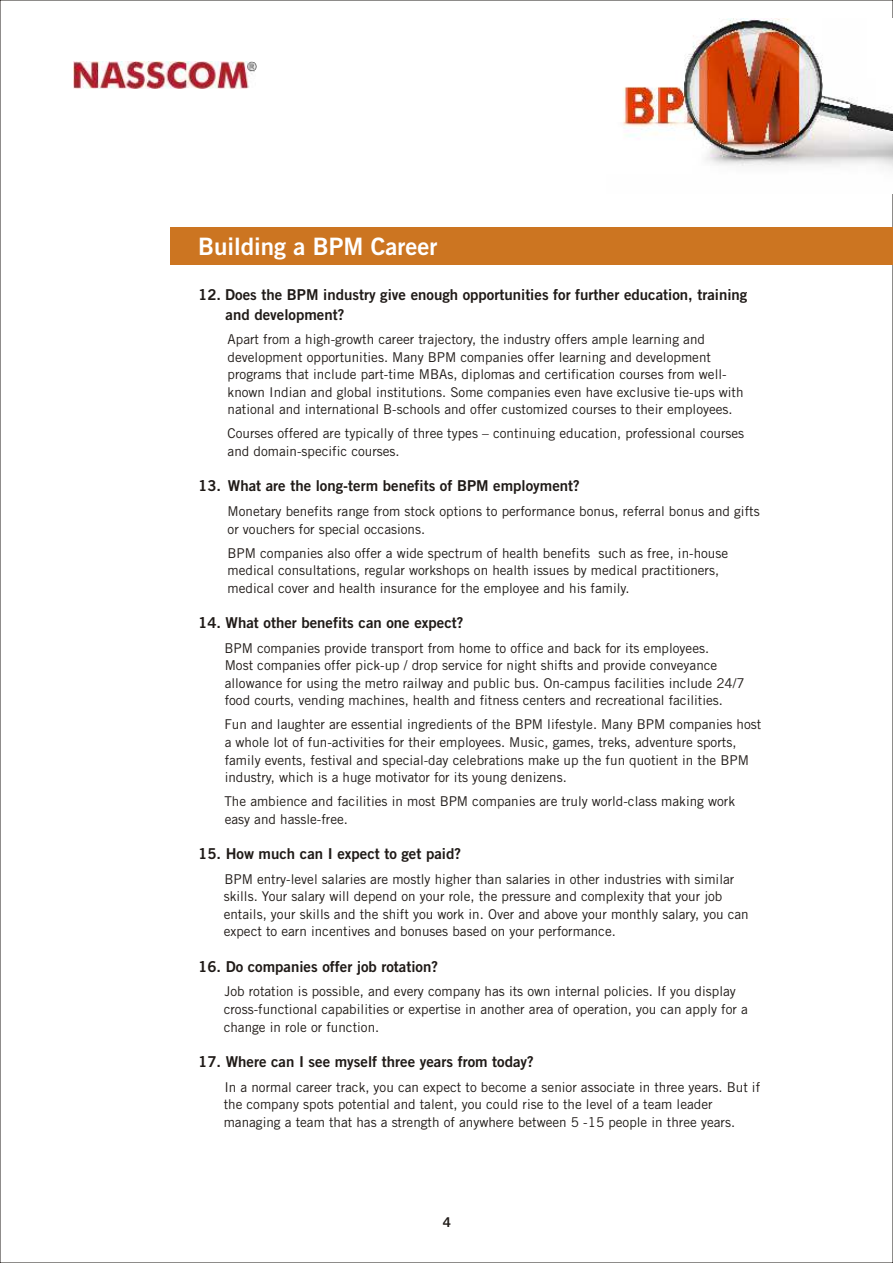
<style>
.page{position:relative;width:893px;height:1263px;background:#fff}
.page>*{position:absolute;margin:0;border:0;box-sizing:border-box;transform-origin:0 0}
.t1{font:24px "Trade Gothic Bold Two";color:#fff}
.t2{font:15px/20px "Trade Gothic Bold Two";color:#1f1a17}
.t3{font:13.5px/17.5px "Trade Gothic";color:#1f1a17}
.t4{font:13.5px "Trade Gothic Bold Two";color:#1f1a17}
</style>
<div class="page">
<div style="left:171px;top:227px;width:722px;height:37px;background:#cc7521"></div>
<img style="left:622px;top:18px;width:271px;height:151px">
<img style="left:73px;top:61px;width:184px;height:27px">
<h1 class="t1" style="left:198px;top:237px;width:241px">Building a BPM Career</h1>
<p class="t2" style="left:226px;top:286px;width:523px;text-indent:-27px">12. Does the BPM industry give enough opportunities for further education, training and development?</p>
<p class="t3" style="left:228px;top:332px;width:517px">Apart from a high-growth career trajectory, the industry offers ample learning and development opportunities. Many BPM companies offer learning and development programs that include part-time MBAs, diplomas and certification courses from well&shy;known Indian and global institutions. Some companies even have exclusive tie-ups with national and international B-schools and offer customized courses to their employees.</p>
<p class="t3" style="left:228px;top:426px;width:518px">Courses offered are typically of three types – continuing education, professional courses and domain-specific courses.</p>
<p class="t2" style="left:198px;top:477px;width:383px">13. What are the long-term benefits of BPM employment?</p>
<p class="t3" style="left:228px;top:503px;width:533px">Monetary benefits range from stock options to performance bonus, referral bonus and gifts or vouchers for special occasions.</p>
<p class="t3" style="left:228px;top:545px;width:502px">BPM companies also offer a wide spectrum of health benefits such as free, in-house medical consultations, regular workshops on health issues by medical practitioners, medical cover and health insurance for the employee and his family.</p>
<p class="t2" style="left:198px;top:614px;width:267px">14. What other benefits can one expect?</p>
<p class="t3" style="left:224px;top:640px;width:522px">BPM companies provide transport from home to office and back for its employees.<br>Most companies offer pick-up / drop service for night shifts and provide conveyance allowance for using the metro railway and public bus. On-campus facilities include 24/7 food courts, vending machines, health and fitness centers and recreational facilities.</p>
<p class="t3" style="left:224px;top:717px;width:538px">Fun and laughter are essential ingredients of the BPM lifestyle. Many BPM companies host a whole lot of fun-activities for their employees. Music, games, treks, adventure sports, family events, festival and special-day celebrations make up the fun quotient in the BPM industry, which is a huge motivator for its young denizens.</p>
<p class="t3" style="left:224px;top:794px;width:512px">The ambience and facilities in most BPM companies are truly world-class making work easy and hassle-free.</p>
<p class="t2" style="left:198px;top:845px;width:264px">15. How much can I expect to get paid?</p>
<p class="t3" style="left:224px;top:871px;width:526px">BPM entry-level salaries are mostly higher than salaries in other industries with similar skills. Your salary will depend on your role, the pressure and complexity that your job entails, your skills and the shift you work in. Over and above your monthly salary, you can expect to earn incentives and bonuses based on your performance.</p>
<p class="t2" style="left:198px;top:958px;width:241px">16. Do companies offer job rotation?</p>
<p class="t3" style="left:224px;top:984px;width:526px">Job rotation is possible, and every company has its own internal policies. If you display cross-functional capabilities or expertise in another area of operation, you can apply for a change in role or function.</p>
<p class="t2" style="left:198px;top:1053px;width:337px">17. Where can I see myself three years from today?</p>
<p class="t3" style="left:224px;top:1079px;width:538px">In a normal career track, you can expect to become a senior associate in three years. But if the company spots potential and talent, you could rise to the level of a team leader managing a team that has a strength of anywhere between 5 -15 people in three years.</p>
<p class="t4" style="left:443px;top:1216px;width:10px">4</p>
</div>
